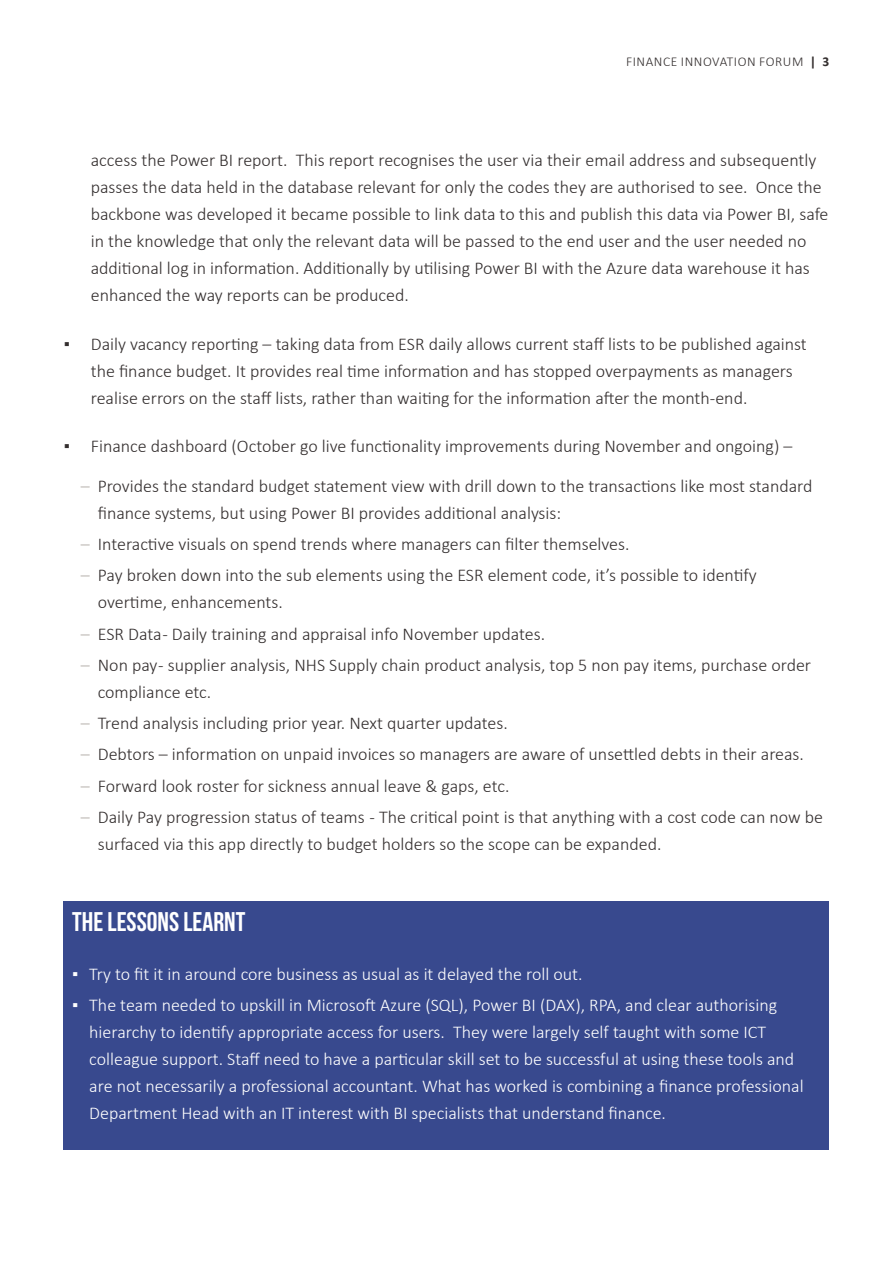
<style>
.page{position:relative;width:893px;height:1263px;background:#fff}
.page>*{position:absolute;margin:0;border:0;box-sizing:border-box;transform-origin:0 0}
.t1{font:700 27px "Bebas Neue";color:#fff}
.t2{font:300 18px/27px "Calibri";color:#332e2e}
.t3{font:300 18px/27px "Calibri";color:#fff}
.t4{font:300 13.5px "Calibri";letter-spacing:.04em;color:#332e2e}
.t5{font:700 13.5px "Calibri";color:#39464c}
.s1{font-weight:300}
.s2{color:#332e2e}
.s3{font-weight:700}
.s4{font-weight:700;color:#d4d1ce}
</style>
<div class="page">
<div style="left:64px;top:902px;width:765px;height:248px;background:#38498e"></div>
<p class="t5" style="left:740px;top:52px;width:91px">XXXX <span class="s1">XXXX</span> <span class="s2">| 3</span></p>
<p class="t4" style="left:626px;top:53px;width:179px">FINANCE INNOVATION FORUM</p>
<p class="t2" style="left:91px;top:147px;width:739px">access the Power BI report. This report recognises the user via their email address and subsequently passes the data held in the database relevant for only the codes they are authorised to see. Once the backbone was developed it became possible to link data to this and publish this data via Power BI, safe in the knowledge that only the relevant data will be passed to the end user and the user needed no additional log in information. Additionally by utilising Power BI with the Azure data warehouse it has enhanced the way reports can be produced.</p>
<p class="t2" style="left:91px;top:330px;width:718px;text-indent:-27px"><span class="s3">▪</span> Daily vacancy reporting – taking data from ESR daily allows current staff lists to be published against the finance budget. It provides real time information and has stopped overpayments as managers realise errors on the staff lists, rather than waiting for the information after the month-end.</p>
<p class="t2" style="left:64px;top:432px;width:730px"><span class="s3">▪</span> Finance dashboard (October go live functionality improvements during November and ongoing) –</p>
<p class="t2" style="left:98px;top:472px;width:716px;text-indent:-17px"><span class="s4">–</span> Provides the standard budget statement view with drill down to the transactions like most standard finance systems, but using Power BI provides additional analysis:</p>
<p class="t2" style="left:81px;top:530px;width:550px"><span class="s4">–</span> Interactive visuals on spend trends where managers can filter themselves.</p>
<p class="t2" style="left:98px;top:562px;width:661px;text-indent:-17px"><span class="s4">–</span> Pay broken down into the sub elements using the ESR element code, it’s possible to identify overtime, enhancements.</p>
<p class="t2" style="left:81px;top:620px;width:466px"><span class="s4">–</span> ESR Data - Daily training and appraisal info November updates.</p>
<p class="t2" style="left:98px;top:651px;width:715px;text-indent:-17px"><span class="s4">–</span> Non pay - supplier analysis, NHS Supply chain product analysis, top 5 non pay items, purchase order compliance etc.</p>
<p class="t2" style="left:81px;top:709px;width:428px"><span class="s4">–</span> Trend analysis including prior year. Next quarter updates.</p>
<p class="t2" style="left:81px;top:741px;width:725px"><span class="s4">–</span> Debtors – information on unpaid invoices so managers are aware of unsettled debts in their areas.</p>
<p class="t2" style="left:81px;top:772px;width:430px"><span class="s4">–</span> Forward look roster for sickness annual leave &amp; gaps, etc.</p>
<p class="t2" style="left:98px;top:803px;width:727px;text-indent:-17px"><span class="s4">–</span> Daily Pay progression status of teams - The critical point is that anything with a cost code can now be surfaced via this app directly to budget holders so the scope can be expanded.</p>
<p class="t1" style="left:72px;top:906px;width:175px">THE LESSONS LEARNT</p>
<p class="t3" style="left:72px;top:960px;width:512px"><span class="s3">▪</span> Try to fit it in around core business as usual as it delayed the roll out.</p>
<p class="t3" style="left:89px;top:991px;width:716px;text-indent:-17px"><span class="s3">▪</span> The team needed to upskill in Microsoft Azure (SQL), Power BI (DAX), RPA, and clear authorising hierarchy to identify appropriate access for users. They were largely self taught with some ICT colleague support. Staff need to have a particular skill set to be successful at using these tools and are not necessarily a professional accountant. What has worked is combining a finance professional Department Head with an IT interest with BI specialists that understand finance.</p>
</div>
